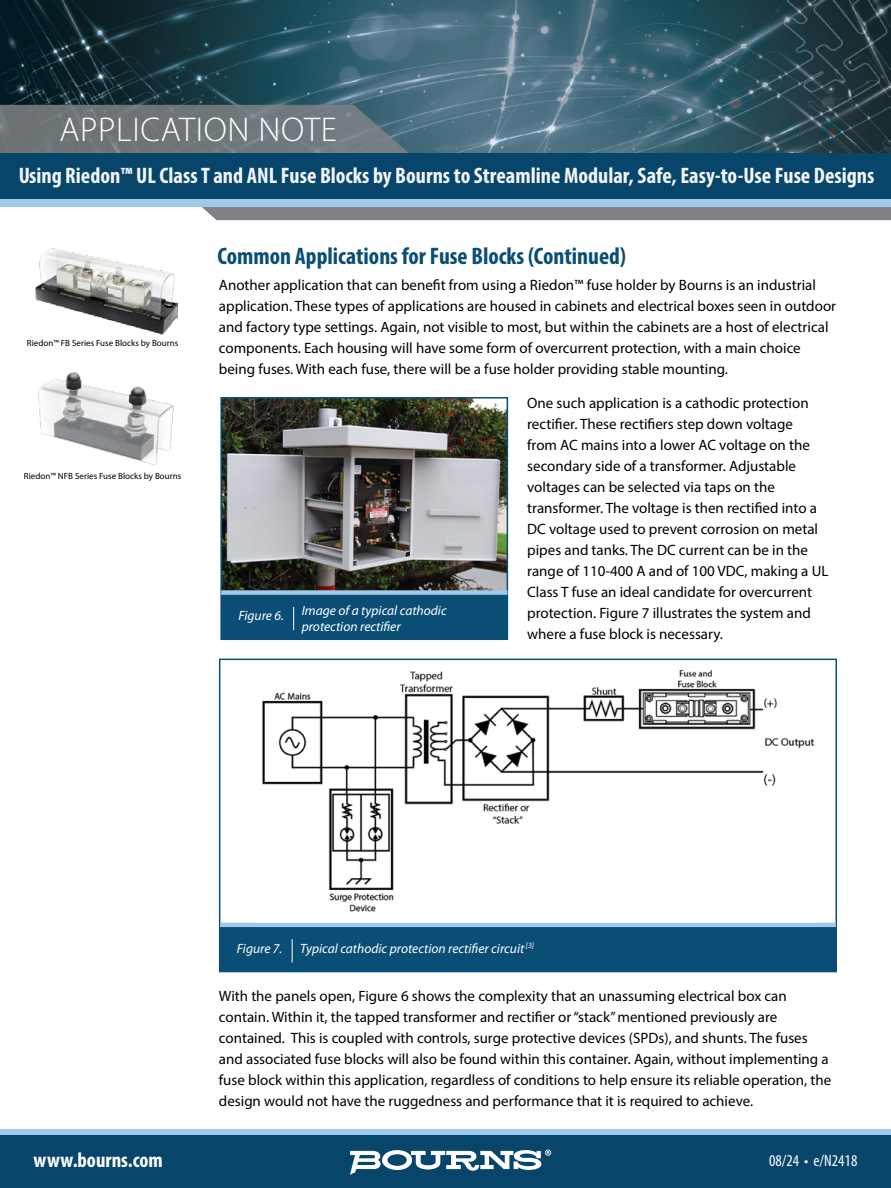
<style>
.page{position:relative;width:891px;height:1188px;background:#fff}
.page>*{position:absolute;margin:0;border:0;box-sizing:border-box;transform-origin:0 0}
.t1{font:300 34.5px "Myriad Pro";letter-spacing:.02em;color:#fff}
.t2{font:700 condensed 24px "Myriad Pro";color:#0a4d75}
.t3{font:700 condensed 22.5px "Myriad Pro";color:#fff}
.t4{font:700 condensed 21px "Myriad Pro";color:#fff}
.t5{font:condensed 16.5px "Myriad Pro";color:#fff}
.t6{font:15px/21px "Myriad Pro";color:#000}
.t7{font:italic 13.5px/16.2px "Myriad Pro";color:#fff}
.t8{font:9px "Myriad Pro";color:#000}
</style>
<div class="page">
<img style="left:0;top:0;width:891px;height:153px">
<svg style="left:0;top:105px;width:425px;height:48px;background:#6b767b"></svg>
<svg style="left:142px;top:206px;width:749px;height:14px;background:#8c9196"></svg>
<div style="left:0;top:153px;width:891px;height:46px;background:#07456b"></div>
<div style="left:0;top:199px;width:891px;height:7px;background:#a0c9ec"></div>
<div style="left:0;top:1130px;width:891px;height:7px;background:#a0c9ec"></div>
<div style="left:0;top:1135px;width:891px;height:53px;background:#07456b"></div>
<svg style="left:350px;top:1150px;width:201px;height:25px"></svg>
<img style="left:35px;top:248px;width:142px;height:87px">
<img style="left:38px;top:372px;width:136px;height:94px">
<img style="left:223px;top:400px;width:282px;height:190px">
<div style="left:220px;top:397px;width:288px;height:243px;border:2px solid #0a4d75"></div>
<div style="left:219px;top:659px;width:618px;height:313px;border:2px solid #0a4d75"></div>
<div style="left:221px;top:595px;width:287px;height:44px;background:#0a4d75"></div>
<div style="left:220px;top:927px;width:616px;height:44px;background:#0a4d75"></div>
<div style="left:221px;top:590px;width:287px;height:5px;background:#a0c9ec"></div>
<hr style="left:220px;top:923px;width:616px;height:4px;background:#a0c9ec">
<svg style="left:293px;top:607px;width:1px;height:23px"></svg>
<svg style="left:292px;top:939px;width:1px;height:23px"></svg>
<img style="left:262px;top:669px;width:552px;height:243px">
<h1 class="t1" style="left:59px;top:108px;width:279px">APPLICATION NOTE</h1>
<h3 class="t3" style="left:18px;top:162px;width:858px">Using Riedon™ UL Class T and ANL Fuse Blocks by Bourns to Streamline Modular, Safe, Easy-to-Use Fuse Designs</h3>
<p class="t8" style="left:27px;top:337px;width:153px">Riedon™ FB Series Fuse Blocks by Bourns</p>
<p class="t8" style="left:24px;top:470px;width:159px">Riedon™ NFB Series Fuse Blocks by Bourns</p>
<h2 class="t2" style="left:217px;top:241px;width:410px">Common Applications for Fuse Blocks (Continued)</h2>
<p class="t6" style="left:219px;top:274px;width:619px">Another application that can benefit from using a Riedon™ fuse holder by Bourns is an industrial application. These types of applications are housed in cabinets and electrical boxes seen in outdoor and factory type settings. Again, not visible to most, but within the cabinets are a host of electrical components. Each housing will have some form of overcurrent protection, with a main choice being fuses. With each fuse, there will be a fuse holder providing stable mounting.</p>
<p class="t6" style="left:527px;top:393px;width:303px">One such application is a cathodic protection rectifier. These rectifiers step down voltage<br>from AC mains into a lower AC voltage on the secondary side of a transformer. Adjustable voltages can be selected via taps on the transformer. The voltage is then rectified into a DC voltage used to prevent corrosion on metal pipes and tanks. The DC current can be in the range of 110-400 A and of 100 VDC, making a UL Class T fuse an ideal candidate for overcurrent protection. Figure 7 illustrates the system and where a fuse block is necessary.</p>
<p class="t7" style="left:302px;top:602px;width:147px">Image of a typical cathodic protection rectifier</p>
<p class="t7" style="left:238px;top:608px;width:47px">Figure 6.</p>
<p class="t7" style="left:237px;top:940px;width:47px">Figure 7.</p>
<p class="t7" style="left:300px;top:940px;width:235px">Typical cathodic protection rectifier circuit <sup>[3]</sup></p>
<p class="t6" style="left:219px;top:985px;width:614px">With the panels open, Figure 6 shows the complexity that an unassuming electrical box can contain. Within it, the tapped transformer and rectifier or “stack” mentioned previously are contained. This is coupled with controls, surge protective devices (SPDs), and shunts. The fuses and associated fuse blocks will also be found within this container. Again, without implementing a fuse block within this application, regardless of conditions to help ensure its reliable operation, the design would not have the ruggedness and performance that it is required to achieve.</p>
<h3 class="t4" style="left:34px;top:1147px;width:131px">www.bourns.com</h3>
<p class="t5" style="left:769px;top:1151px;width:90px">08/24 • e/N2418</p>
</div>
